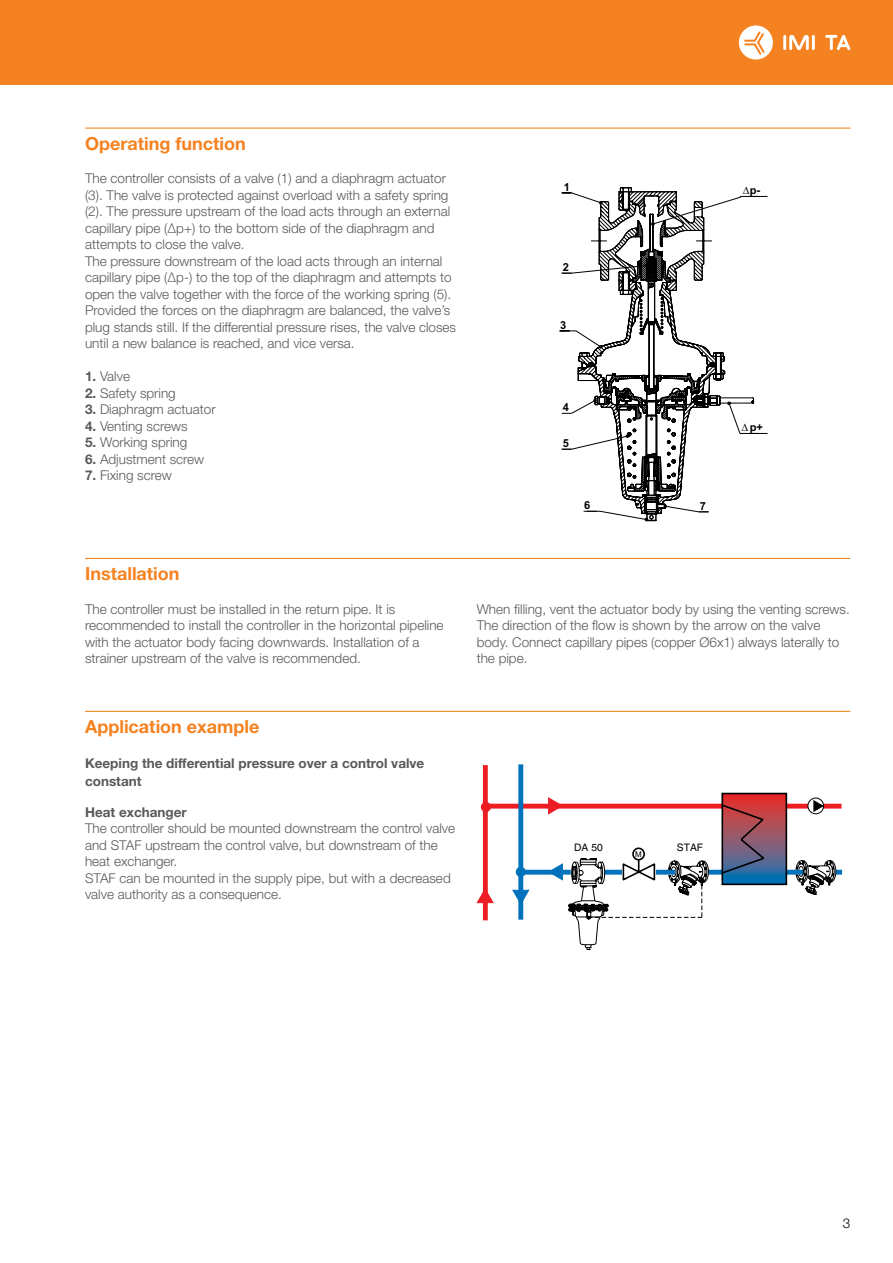
<style>
.page{position:relative;width:893px;height:1263px;background:#fff}
.page>*{position:absolute;margin:0;border:0;box-sizing:border-box;transform-origin:0 0}
.t1{font:700 18px "Helvetica Neue LT Std";color:#f58220}
.t2{font:300 13.5px/16.5px "Helvetica Neue LT Std";color:#58595b}
.t3{font:700 13.5px/18px "Helvetica Neue LT Std";color:#58595b}
.t4{font:300 13.5px "Helvetica Neue LT Std";color:#000}
.t5{font:700 11.1px "Arial";color:#000}
.t6{font:10.35px "Helvetica";color:#000}
.t7{font:7.95px "Arial";color:#000}
.s1{font-weight:700}
</style>
<div class="page">
<div style="left:0;top:0;width:893px;height:85px;background:#f58220"></div>
<hr style="left:783px;top:35px;width:3px;height:15px;background:#fff">
<hr style="left:812px;top:35px;width:3px;height:15px;background:#fff">
<svg style="left:789px;top:35px;width:20px;height:15px"></svg>
<svg style="left:825px;top:35px;width:25px;height:15px"></svg>
<svg style="left:739px;top:25px;width:34px;height:35px"></svg>
<hr style="left:85px;top:128px;width:765px;height:1px;background:#f58220">
<hr style="left:85px;top:558px;width:765px;height:1px;background:#f58220">
<hr style="left:85px;top:711px;width:765px;height:1px;background:#f58220">
<svg style="left:562px;top:192px;width:16px;height:4px"></svg>
<svg style="left:562px;top:272px;width:16px;height:2px"></svg>
<svg style="left:754px;top:401px;width:13px;height:33px"></svg>
<svg style="left:560px;top:330px;width:18px;height:120px"></svg>
<svg style="left:725px;top:195px;width:29px;height:239px"></svg>
<svg style="left:578px;top:187px;width:147px;height:334px"></svg>
<div style="left:521px;top:870px;width:321px;height:5px;background:#0072bc"></div>
<hr style="left:485px;top:804px;width:356px;height:4px;background:#ed1d24">
<div style="left:518px;top:764px;width:5px;height:156px;background:#0072bc"></div>
<div style="left:483px;top:765px;width:5px;height:155px;background:#ed1d24"></div>
<div style="left:481px;top:802px;width:9px;height:9px;background:#ed1d24;border-radius:50%"></div>
<div style="left:481px;top:802px;width:10px;height:10px;border:1px solid #ed1d24;border-radius:50%"></div>
<div style="left:516px;top:867px;width:9px;height:9px;background:#0072bc;border-radius:50%"></div>
<div style="left:516px;top:867px;width:10px;height:10px;border:1px solid #0072bc;border-radius:50%"></div>
<svg style="left:477px;top:888px;width:17px;height:15px"></svg>
<svg style="left:512px;top:889px;width:18px;height:16px"></svg>
<svg style="left:547px;top:792px;width:289px;height:158px"></svg>
<h1 class="t1" style="left:85px;top:132px;width:162px">Operating function</h1>
<p class="t2" style="left:85px;top:170px;width:373px">The controller consists of a valve (1) and a diaphragm actuator (3). The valve is protected against overload with a safety spring (2). The pressure upstream of the load acts through an external capillary pipe (Δp+) to the bottom side of the diaphragm and attempts to close the valve.<br>The pressure downstream of the load acts through an internal capillary pipe (Δp-) to the top of the diaphragm and attempts to open the valve together with the force of the working spring (5).<br>Provided the forces on the diaphragm are balanced, the valve’s plug stands still. If the differential pressure rises, the valve closes until a new balance is reached, and vice versa.</p>
<p class="t2" style="left:85px;top:368px;width:47px"><span class="s1">1.</span> Valve</p>
<p class="t2" style="left:85px;top:385px;width:92px"><span class="s1">2.</span> Safety spring</p>
<p class="t2" style="left:85px;top:401px;width:132px"><span class="s1">3.</span> Diaphragm actuator</p>
<p class="t2" style="left:85px;top:417px;width:104px"><span class="s1">4.</span> Venting screws</p>
<p class="t2" style="left:85px;top:434px;width:104px"><span class="s1">5.</span> Working spring</p>
<p class="t2" style="left:85px;top:450px;width:121px"><span class="s1">6.</span> Adjustment screw</p>
<p class="t2" style="left:85px;top:467px;width:88px"><span class="s1">7.</span> Fixing screw</p>
<p class="t5" style="left:564px;top:179px;width:8px">1</p>
<p class="t5" style="left:563px;top:260px;width:8px">2</p>
<p class="t5" style="left:560px;top:317px;width:8px">3</p>
<p class="t5" style="left:563px;top:400px;width:8px">4</p>
<p class="t5" style="left:563px;top:436px;width:8px">5</p>
<p class="t5" style="left:584px;top:498px;width:8px">6</p>
<p class="t5" style="left:743px;top:183px;width:19px">∆p-</p>
<p class="t5" style="left:700px;top:498px;width:8px">7</p>
<p class="t5" style="left:742px;top:420px;width:23px">∆p+</p>
<h1 class="t1" style="left:85px;top:563px;width:96px">Installation</h1>
<p class="t2" style="left:85px;top:600px;width:360px">The controller must be installed in the return pipe. It is recommended to install the controller in the horizontal pipeline with the actuator body facing downwards. Installation of a strainer upstream of the valve is recommended.</p>
<p class="t2" style="left:477px;top:600px;width:375px">When filling, vent the actuator body by using the venting screws.<br>The direction of the flow is shown by the arrow on the valve body. Connect capillary pipes (copper Ø6x1) always laterally to the pipe.</p>
<h1 class="t1" style="left:85px;top:715px;width:176px">Application example</h1>
<p class="t3" style="left:85px;top:754px;width:341px">Keeping the differential pressure over a control valve constant</p>
<p class="t3" style="left:85px;top:803px;width:103px">Heat exchanger</p>
<p class="t2" style="left:85px;top:820px;width:372px">The controller should be mounted downstream the control valve and STAF upstream the control valve, but downstream of the heat exchanger.<br>STAF can be mounted in the supply pipe, but with a decreased valve authority as a consequence.</p>
<p class="t6" style="left:574px;top:841px;width:30px">DA 50</p>
<p class="t7" style="left:635px;top:849px;width:8px">M</p>
<p class="t6" style="left:677px;top:842px;width:28px">STAF</p>
<p class="t4" style="left:843px;top:1215px;width:9px">3</p>
</div>
